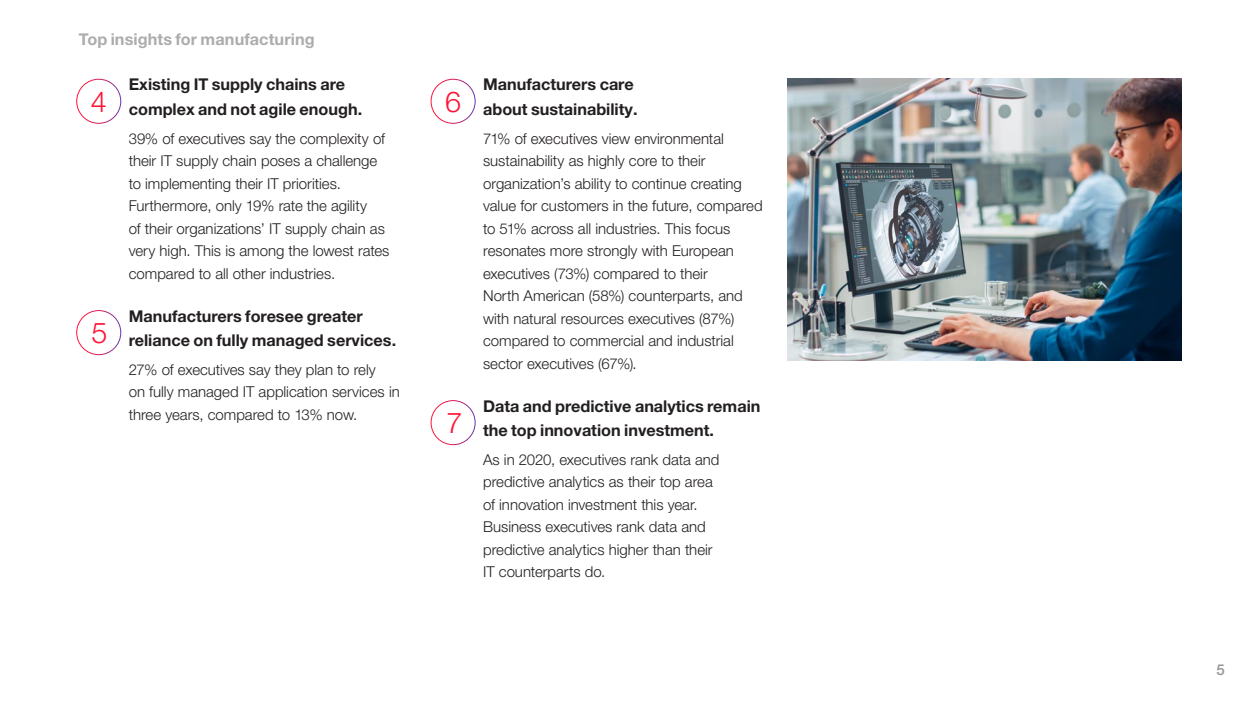
<style>
.page{position:relative;width:1260px;height:709px;background:#fff}
.page>*{position:absolute;margin:0;border:0;box-sizing:border-box;transform-origin:0 0}
.BIG_NUBMER_1-5{font:300 28.75px "Helvetica Neue LT Pro";color:#ff1235}
.h4_Indent{font:700 16.25px/24.4px "Helvetica Neue LT Pro";color:#231f20}
.H4{font:700 16.25px "Helvetica Neue LT Pro";letter-spacing:.005em;color:#acacac}
.Text_indent{font:300 15px/22.5px "Helvetica Neue LT Pro";color:#231f20}
.t1{font:500 15px "Helvetica Neue LT Pro";color:#939598}
</style>
<div class="page">
<div style="left:76px;top:79px;width:45px;height:45px;border:1px solid #fff;border-radius:50%"></div>
<div style="left:76px;top:310px;width:45px;height:45px;border:1px solid #fff;border-radius:50%"></div>
<div style="left:431px;top:79px;width:45px;height:45px;border:1px solid #fff;border-radius:50%"></div>
<div style="left:431px;top:400px;width:45px;height:45px;border:1px solid #fff;border-radius:50%"></div>
<img style="left:788px;top:79px;width:393px;height:281px">
<h6 class="H4" style="left:79px;top:29px;width:238px">Top insights for manufacturing</h6>
<p class="BIG_NUBMER_1-5" style="left:91px;top:84px;width:17px">4</p>
<p class="BIG_NUBMER_1-5" style="left:91px;top:315px;width:17px">5</p>
<p class="h4_Indent" style="left:129px;top:72px;width:235px">Existing IT supply chains are complex and not agile enough.</p>
<p class="Text_indent" style="left:129px;top:127px;width:262px">39% of executives say the complexity of their IT supply chain poses a challenge to implementing their IT priorities.<br>Furthermore, only 19% rate the agility<br>of their organizations’ IT supply chain as very high. This is among the lowest rates compared to all other industries.</p>
<p class="h4_Indent" style="left:129px;top:303px;width:269px">Manufacturers foresee greater reliance on fully managed services.</p>
<p class="Text_indent" style="left:129px;top:358px;width:273px">27% of executives say they plan to rely<br>on fully managed IT application services in three years, compared to 13% now.</p>
<p class="BIG_NUBMER_1-5" style="left:445px;top:84px;width:17px">6</p>
<p class="BIG_NUBMER_1-5" style="left:446px;top:405px;width:17px">7</p>
<p class="h4_Indent" style="left:483px;top:72px;width:156px">Manufacturers care about sustainability.</p>
<p class="Text_indent" style="left:483px;top:127px;width:281px">71% of executives view environmental sustainability as highly core to their organization’s ability to continue creating value for customers in the future, compared to 51% across all industries. This focus resonates more strongly with European executives (73%) compared to their<br>North American (58%) counterparts, and with natural resources executives (87%) compared to commercial and industrial sector executives (67%).</p>
<p class="h4_Indent" style="left:483px;top:393px;width:279px">Data and predictive analytics remain the top innovation investment.</p>
<p class="Text_indent" style="left:483px;top:448px;width:238px">As in 2020, executives rank data and predictive analytics as their top area of innovation investment this year.<br>Business executives rank data and predictive analytics higher than their IT counterparts do.</p>
<p class="t1" style="left:1216px;top:660px;width:10px">5</p>
</div>
